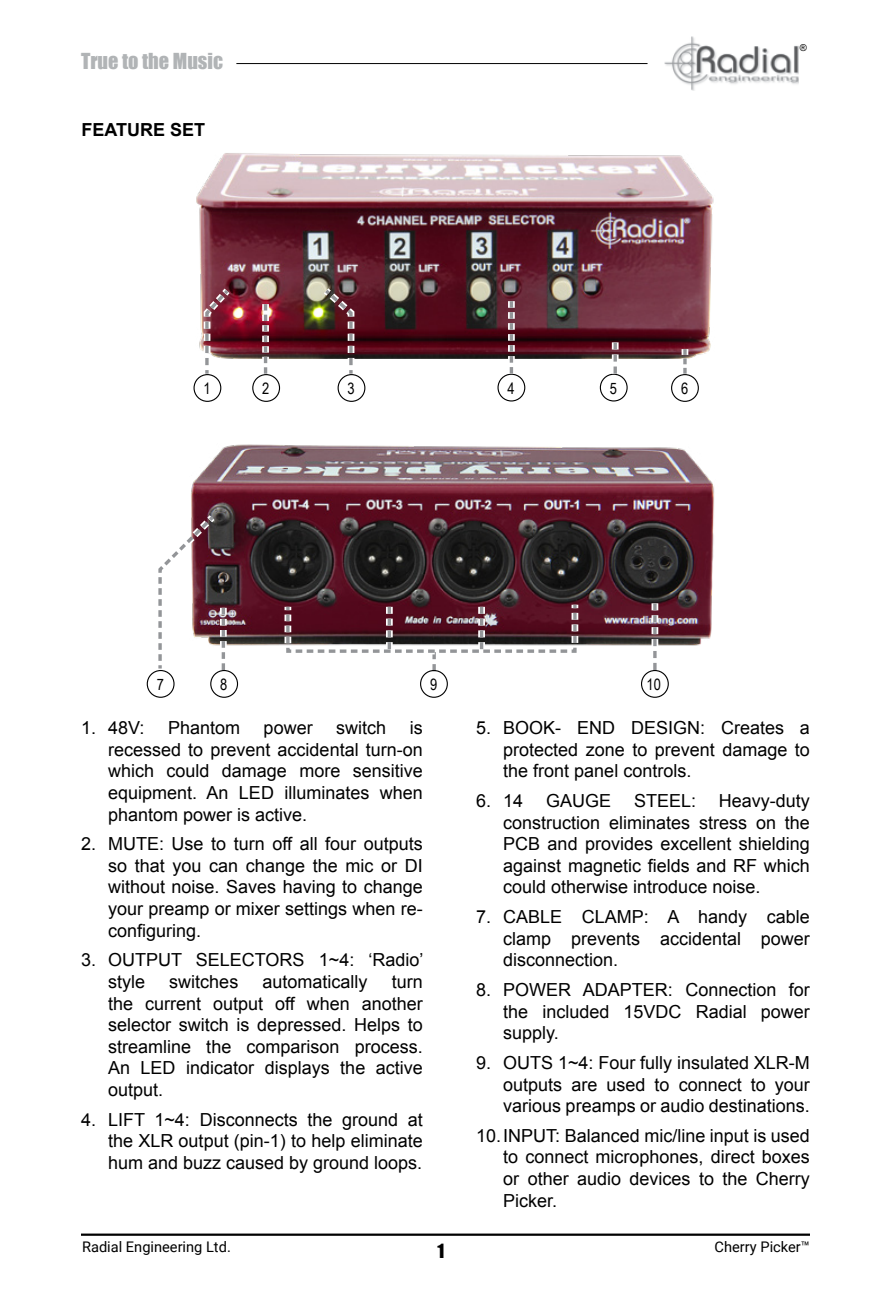
<style>
.page{position:relative;width:891px;height:1296px;background:#fff}
.page>*{position:absolute;margin:0;border:0;box-sizing:border-box;transform-origin:0 0}
.t1{font:20.25px "Impact";color:#b1b4b6}
.t2{font:18px/21.6px "Arial";color:#000;text-align:justify}
.t3{font:700 18px "Arial";color:#000}
.t4{font:18px "Impact";color:#000}
.t5{font:15.75px "Arial Narrow";color:#000}
.t6{font:14.62px "Roboto";color:#000}
.t7{font:italic 9.45px "Arial";color:#000}
</style>
<div class="page">
<img style="left:665px;top:36px;width:133px;height:55px">
<hr style="left:236px;top:63px;width:412px;height:1px;background:#000">
<hr style="left:81px;top:1234px;width:729px;height:2px;background:#000">
<img style="left:191px;top:444px;width:524px;height:202px">
<img style="left:196px;top:153px;width:518px;height:205px">
<svg style="left:652px;top:603px;width:6px;height:67px"></svg>
<svg style="left:281px;top:598px;width:301px;height:73px"></svg>
<svg style="left:154px;top:508px;width:73px;height:167px"></svg>
<div style="left:641px;top:670px;width:28px;height:28px;border:1px solid #000;border-radius:50%"></div>
<div style="left:194px;top:374px;width:27px;height:28px;border:1px solid #000;border-radius:50%"></div>
<div style="left:338px;top:374px;width:27px;height:28px;border:1px solid #000;border-radius:50%"></div>
<div style="left:252px;top:374px;width:28px;height:28px;border:1px solid #000;border-radius:50%"></div>
<div style="left:497px;top:374px;width:28px;height:28px;border:1px solid #000;border-radius:50%"></div>
<div style="left:600px;top:374px;width:28px;height:28px;border:1px solid #000;border-radius:50%"></div>
<svg style="left:508px;top:301px;width:7px;height:73px"></svg>
<svg style="left:682px;top:349px;width:6px;height:25px"></svg>
<svg style="left:612px;top:342px;width:7px;height:32px"></svg>
<svg style="left:262px;top:304px;width:7px;height:70px"></svg>
<img style="left:200px;top:281px;width:37px;height:99px">
<img style="left:317px;top:281px;width:41px;height:99px">
<div style="left:147px;top:670px;width:28px;height:28px;border:1px solid #000;border-radius:50%"></div>
<div style="left:210px;top:670px;width:28px;height:28px;border:1px solid #000;border-radius:50%"></div>
<div style="left:420px;top:670px;width:28px;height:28px;border:1px solid #000;border-radius:50%"></div>
<div style="left:671px;top:374px;width:28px;height:28px;border:1px solid #000;border-radius:50%"></div>
<p class="t1" style="left:81px;top:45px;width:144px">True to the Music</p>
<p class="t3" style="left:81px;top:118px;width:125px">FEATURE SET</p>
<p class="t5" style="left:204px;top:377px;width:9px">1</p>
<p class="t5" style="left:262px;top:377px;width:9px">2</p>
<p class="t5" style="left:348px;top:377px;width:9px">3</p>
<p class="t5" style="left:508px;top:377px;width:9px">4</p>
<p class="t5" style="left:610px;top:377px;width:9px">5</p>
<p class="t5" style="left:681px;top:377px;width:9px">6</p>
<p class="t7" style="left:800px;top:42px;width:8px">®</p>
<p class="t5" style="left:157px;top:673px;width:9px">7</p>
<p class="t5" style="left:220px;top:673px;width:9px">8</p>
<p class="t5" style="left:430px;top:673px;width:9px">9</p>
<p class="t5" style="left:647px;top:673px;width:16px">10</p>
<p class="t2" style="left:81px;top:717px;width:65px">1. 48V:</p>
<p class="t2" style="left:168px;top:717px;width:74px">Phantom</p>
<p class="t2" style="left:264px;top:717px;width:51px">power</p>
<p class="t2" style="left:336px;top:717px;width:52px">switch</p>
<p class="t2" style="left:108px;top:717px;width:316px;text-indent:302px">is recessed to prevent accidental turn-on which could damage more sensitive equipment. An LED illuminates when phantom power is active.</p>
<p class="t2" style="left:108px;top:833px;width:316px;text-indent:-27px">2. MUTE: Use to turn off all four outputs so that you can change the mic or DI without noise. Saves having to change your preamp or mixer settings when re&shy;configuring.</p>
<p class="t2" style="left:108px;top:949px;width:317px;text-indent:-27px">3. OUTPUT SELECTORS 1~4: ‘Radio’ style</p>
<p class="t2" style="left:169px;top:971px;width:71px">switches</p>
<p class="t2" style="left:263px;top:971px;width:107px">automatically</p>
<p class="t2" style="left:108px;top:971px;width:316px;text-indent:284px">turn the current output off when another selector switch is depressed. Helps to streamline the comparison process.<br>An LED indicator displays the active output.</p>
<p class="t2" style="left:108px;top:1109px;width:316px;text-indent:-27px">4. LIFT 1~4: Disconnects the ground at the XLR output (pin-1) to help eliminate hum and buzz caused by ground loops.</p>
<p class="t2" style="left:503px;top:717px;width:308px;text-indent:-27px">5. BOOK- END DESIGN: Creates a protected zone to prevent damage to the front panel controls.</p>
<p class="t2" style="left:476px;top:790px;width:49px">6. 14</p>
<p class="t2" style="left:546px;top:790px;width:67px">GAUGE</p>
<p class="t2" style="left:634px;top:790px;width:64px">STEEL:</p>
<p class="t2" style="left:503px;top:790px;width:308px;text-indent:216px">Heavy-duty construction eliminates stress on the PCB and provides excellent shielding against magnetic fields and RF which could otherwise introduce noise.</p>
<p class="t2" style="left:503px;top:906px;width:308px;text-indent:-27px">7. CABLE CLAMP: A handy cable clamp prevents accidental power disconnection.</p>
<p class="t2" style="left:503px;top:979px;width:308px;text-indent:-27px">8. POWER ADAPTER: Connection for the included 15VDC Radial power supply.</p>
<p class="t2" style="left:503px;top:1052px;width:308px;text-indent:-27px">9. OUTS 1~4: Four fully insulated XLR-M outputs are used to connect to your various preamps or audio destinations.</p>
<p class="t2" style="left:503px;top:1125px;width:308px;text-indent:-27px">10.INPUT: Balanced mic/line input is used to connect microphones, direct boxes or other audio devices to the Cherry Picker.</p>
<p class="t6" style="left:82px;top:1236px;width:150px">Radial Engineering Ltd.</p>
<p class="t6" style="left:715px;top:1236px;width:97px">Cherry Picker™</p>
<p class="t4" style="left:438px;top:1236px;width:8px">1</p>
</div>
